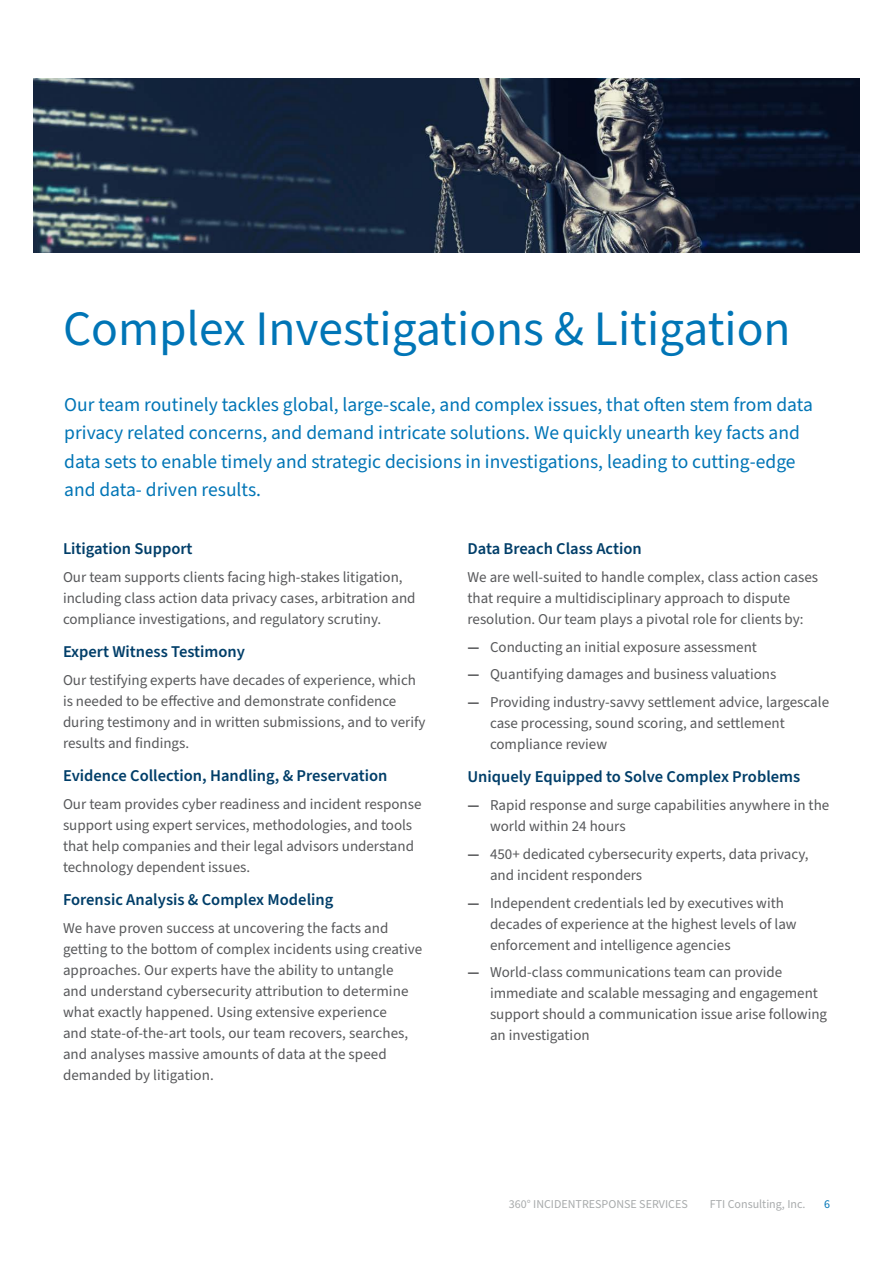
<style>
.page{position:relative;width:893px;height:1263px;background:#fff}
.page>*{position:absolute;margin:0;border:0;box-sizing:border-box;transform-origin:0 0}
.Page_Title{font:49.5px "Source Sans Pro";color:#0075b6}
.Intro_Body-Span{font:19.5px/28.5px "Source Sans Pro";color:#0075b6}
.Subheading_L1{font:600 16.5px "Source Sans Pro";color:#003e69}
.Body_Text{font:15px/21px "Source Sans Pro";color:#57585a}
.t1{font:12px "Source Sans Pro";color:#a8abac}
.t2{font:12px "Source Sans Pro";color:#0075b6}
.s1{font-weight:700}
</style>
<div class="page">
<img style="left:33px;top:78px;width:827px;height:174px">
<p class="Page_Title" style="left:63px;top:295px;width:729px">Complex Investigations &amp; Litigation</p>
<p class="Intro_Body-Span" style="left:64px;top:390px;width:750px">Our team routinely tackles global, large-scale, and complex issues, that often stem from data privacy related concerns, and demand intricate solutions. We quickly unearth key facts and data sets to enable timely and strategic decisions in investigations, leading to cutting-edge and data- driven results.</p>
<p class="Subheading_L1" style="left:63px;top:538px;width:131px">Litigation Support</p>
<p class="Body_Text" style="left:63px;top:567px;width:354px">Our team supports clients facing high-stakes litigation, including class action data privacy cases, arbitration and compliance investigations, and regulatory scrutiny.</p>
<p class="Subheading_L1" style="left:63px;top:641px;width:183px">Expert Witness Testimony</p>
<p class="Body_Text" style="left:63px;top:670px;width:364px">Our testifying experts have decades of experience, which is needed to be effective and demonstrate confidence during testimony and in written submissions, and to verify results and findings.</p>
<p class="Subheading_L1" style="left:63px;top:765px;width:326px">Evidence Collection, Handling, &amp; Preservation</p>
<p class="Body_Text" style="left:63px;top:794px;width:360px">Our team provides cyber readiness and incident response support using expert services, methodologies, and tools that help companies and their legal advisors understand technology dependent issues.</p>
<p class="Subheading_L1" style="left:63px;top:889px;width:272px">Forensic Analysis &amp; Complex Modeling</p>
<p class="Body_Text" style="left:63px;top:918px;width:361px">We have proven success at uncovering the facts and getting to the bottom of complex incidents using creative approaches. Our experts have the ability to untangle<br>and understand cybersecurity attribution to determine what exactly happened. Using extensive experience<br>and state-of-the-art tools, our team recovers, searches, and analyses massive amounts of data at the speed demanded by litigation.</p>
<p class="Subheading_L1" style="left:467px;top:538px;width:176px">Data Breach Class Action</p>
<p class="Body_Text" style="left:467px;top:567px;width:352px">We are well-suited to handle complex, class action cases that require a multidisciplinary approach to dispute resolution. Our team plays a pivotal role for clients by:</p>
<p class="Body_Text" style="left:467px;top:637px;width:291px"><span class="s1">—</span> Conducting an initial exposure assessment</p>
<p class="Body_Text" style="left:467px;top:664px;width:310px"><span class="s1">—</span> Quantifying damages and business valuations</p>
<p class="Body_Text" style="left:490px;top:692px;width:341px;text-indent:-22px"><span class="s1">—</span> Providing industry-savvy settlement advice, largescale case processing, sound scoring, and settlement compliance review</p>
<p class="Subheading_L1" style="left:467px;top:766px;width:334px">Uniquely Equipped to Solve Complex Problems</p>
<p class="Body_Text" style="left:490px;top:795px;width:341px;text-indent:-22px"><span class="s1">—</span> Rapid response and surge capabilities anywhere in the world within 24 hours</p>
<p class="Body_Text" style="left:490px;top:844px;width:320px;text-indent:-22px"><span class="s1">—</span> 450+ dedicated cybersecurity experts, data privacy, and incident responders</p>
<p class="Body_Text" style="left:490px;top:893px;width:308px;text-indent:-22px"><span class="s1">—</span> Independent credentials led by executives with decades of experience at the highest levels of law enforcement and intelligence agencies</p>
<p class="Body_Text" style="left:490px;top:962px;width:339px;text-indent:-22px"><span class="s1">—</span> World-class communications team can provide immediate and scalable messaging and engagement support should a communication issue arise following an investigation</p>
<p class="t1" style="left:509px;top:1196px;width:180px">360° INCIDENTRESPONSE SERVICES</p>
<p class="t1" style="left:710px;top:1196px;width:97px">FTI Consulting, Inc.</p>
<p class="t2" style="left:824px;top:1196px;width:7px">6</p>
</div>
